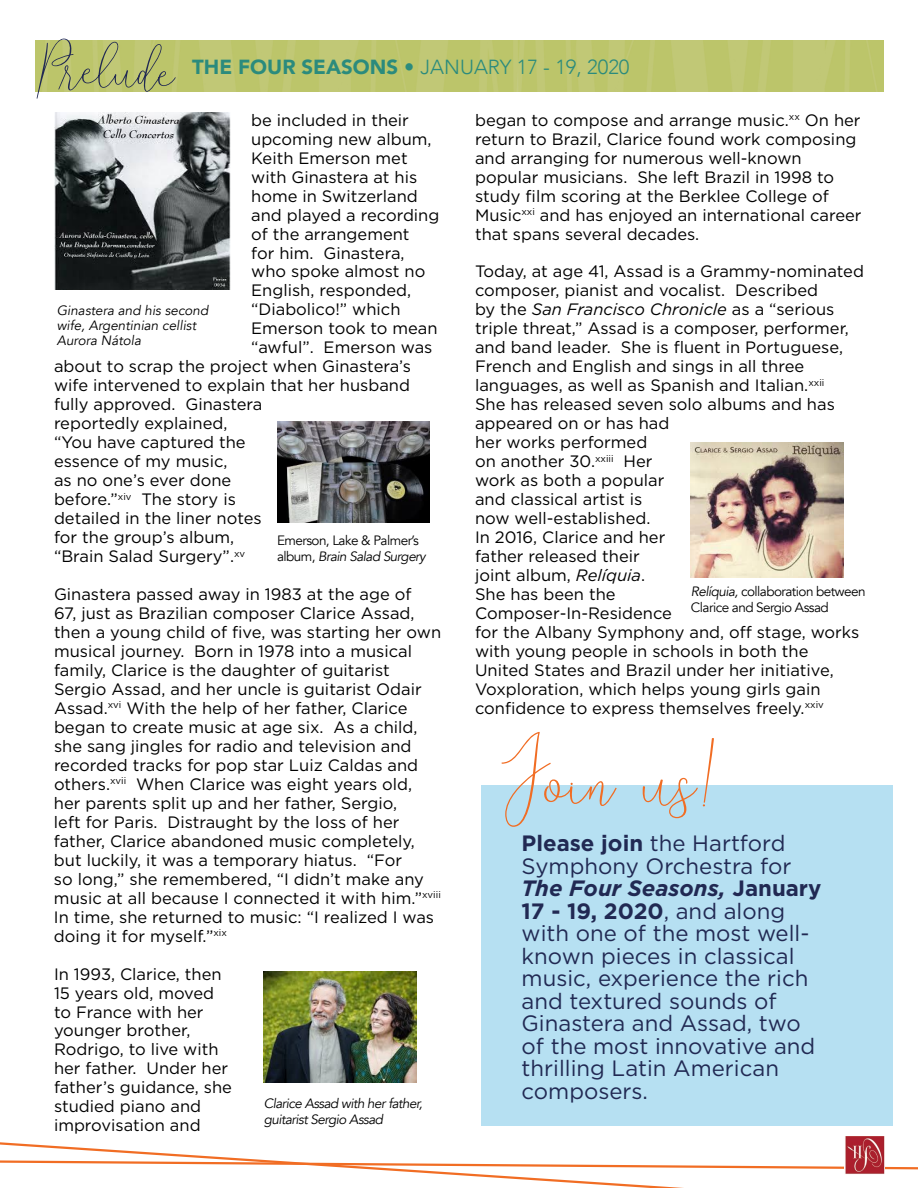
<style>
.page{position:relative;width:918px;height:1188px;background:#fff}
.page>*{position:absolute;margin:0;border:0;box-sizing:border-box;transform-origin:0 0}
.t1{font:113.1px "Reading";color:#f16d24}
.t2{font:22.2px/22.5px "Gotham";color:#212953}
.t3{font:300 20.4px "Avenir";color:#2b8b7d}
.t4{font:16.5px/18.9px "Gotham";color:#000}
.t5{font:13.5px/16.2px "Avenir";letter-spacing:-.04em;color:#000}
.t6{font:italic 13.5px/15px "Avenir";color:#000}
.t7{font:italic 13.5px/16.2px "Avenir";letter-spacing:-.04em;color:#000}
.s1{font-weight:900}
.s2{font-style:italic}
.s3{font-weight:700}
.s4{font-weight:700;font-style:italic}
</style>
<div class="page">
<img style="left:36px;top:40px;width:847px;height:52px">
<svg style="left:37px;top:38px;width:139px;height:61px;background:#bbc281"></svg>
<svg style="left:0;top:1142px;width:918px;height:46px"></svg>
<img style="left:845px;top:1137px;width:40px;height:37px">
<div style="left:481px;top:785px;width:411px;height:340px;background:#b6e0f2"></div>
<img style="left:264px;top:971px;width:153px;height:112px">
<img style="left:54px;top:112px;width:177px;height:177px">
<img style="left:277px;top:421px;width:153px;height:102px">
<img style="left:691px;top:442px;width:153px;height:135px">
<p class="t3" style="left:192px;top:55px;width:439px"><span class="s1">THE FOUR SEASONS •</span> JANUARY 17 - 19, 2020</p>
<p class="t4" style="left:251px;top:110px;width:159px">be included in their</p>
<p class="t4" style="left:251px;top:129px;width:182px">upcoming new album,</p>
<p class="t4" style="left:251px;top:148px;width:158px">Keith Emerson met</p>
<p class="t4" style="left:251px;top:167px;width:168px">with Ginastera at his</p>
<p class="t4" style="left:251px;top:186px;width:168px">home in Switzerland</p>
<p class="t4" style="left:251px;top:205px;width:190px">and played a recording</p>
<p class="t4" style="left:251px;top:224px;width:160px">of the arrangement</p>
<p class="t4" style="left:251px;top:243px;width:155px">for him. Ginastera,</p>
<p class="t4" style="left:251px;top:262px;width:176px">who spoke almost no</p>
<p class="t4" style="left:251px;top:281px;width:162px">English, responded,</p>
<p class="t4" style="left:251px;top:300px;width:151px">“Diabolico!” which</p>
<p class="t4" style="left:251px;top:319px;width:188px">Emerson took to mean</p>
<p class="t4" style="left:251px;top:338px;width:183px">“awful”. Emerson was</p>
<p class="t4" style="left:54px;top:357px;width:359px">about to scrap the project when Ginastera’s</p>
<p class="t4" style="left:54px;top:376px;width:358px">wife intervened to explain that her husband</p>
<p class="t4" style="left:54px;top:395px;width:210px">fully approved. Ginastera</p>
<p class="t4" style="left:54px;top:414px;width:175px">reportedly explained,</p>
<p class="t4" style="left:54px;top:433px;width:193px">“You have captured the</p>
<p class="t4" style="left:54px;top:452px;width:175px">essence of my music,</p>
<p class="t4" style="left:54px;top:471px;width:179px">as no one’s ever done</p>
<p class="t4" style="left:54px;top:490px;width:183px">before.”<sup>xiv</sup> The story is</p>
<p class="t4" style="left:54px;top:509px;width:209px">detailed in the liner notes</p>
<p class="t4" style="left:54px;top:528px;width:182px">for the group’s album,</p>
<p class="t4" style="left:54px;top:546px;width:193px">“Brain Salad Surgery”.<sup>xv</sup></p>
<p class="t4" style="left:54px;top:584px;width:389px">Ginastera passed away in 1983 at the age of<br>67, just as Brazilian composer Clarice Assad, then a young child of five, was starting her own musical journey. Born in 1978 into a musical family, Clarice is the daughter of guitarist Sergio Assad, and her uncle is guitarist Odair Assad.<sup>xvi</sup> With the help of her father, Clarice began to create music at age six. As a child, she sang jingles for radio and television and recorded tracks for pop star Luiz Caldas and others.<sup>xvii</sup> When Clarice was eight years old, her parents split up and her father, Sergio,<br>left for Paris. Distraught by the loss of her father, Clarice abandoned music completely, but luckily, it was a temporary hiatus. “For<br>so long,” she remembered, “I didn’t make any music at all because I connected it with him.”<sup>xviii </sup>In time, she returned to music: “I realized I was doing it for myself.”<sup>xix</sup></p>
<p class="t4" style="left:54px;top:964px;width:179px">In 1993, Clarice, then<br>15 years old, moved to France with her younger brother,<br>Rodrigo, to live with her father. Under her father’s guidance, she studied piano and improvisation and</p>
<p class="t6" style="left:57px;top:304px;width:153px">Ginastera and his second wife, Argentinian cellist<br>Aurora Nátola</p>
<p class="t5" style="left:277px;top:532px;width:150px">Emerson, Lake &amp; Palmer’s album, <span class="s2">Brain Salad Surgery</span></p>
<p class="t7" style="left:264px;top:1095px;width:160px">Clarice Assad with her father, guitarist Sergio Assad</p>
<p class="t4" style="left:475px;top:110px;width:388px">began to compose and arrange music.<sup>xx</sup> On her return to Brazil, Clarice found work composing and arranging for numerous well-known popular musicians. She left Brazil in 1998 to study film scoring at the Berklee College of Music<sup>xxi</sup> and has enjoyed an international career that spans several decades.</p>
<p class="t4" style="left:475px;top:262px;width:390px">Today, at age 41, Assad is a Grammy-nominated composer, pianist and vocalist. Described<br>by the <span class="s2">San Francisco Chronicle</span> as a “serious triple threat,” Assad is a composer, performer, and band leader. She is fluent in Portuguese, French and English and sings in all three languages, as well as Spanish and Italian.<sup>xxii<br></sup>She has released seven solo albums and has appeared on or has had<br>her works performed<br>on another 30.<sup>xxiii</sup> Her<br>work as both a popular<br>and classical artist is<br>now well-established.<br>In 2016, Clarice and her<br>father released their<br>joint album, <span class="s2">Relíquia</span>.<br>She has been the<br>Composer-In-Residence<br>for the Albany Symphony and, off stage, works with young people in schools in both the United States and Brazil under her initiative, Voxploration, which helps young girls gain confidence to express themselves freely.<sup>xxiv</sup></p>
<p class="t5" style="left:691px;top:583px;width:176px"><span class="s2">Relíquia,</span> collaboration between<br>Clarice and Sergio Assad</p>
<h1 class="t1" style="left:502px;top:695px;width:216px">Join us!</h1>
<p class="t2" style="left:522px;top:832px;width:301px"><span class="s3">Please join</span> the Hartford<br>Symphony Orchestra for<br><span class="s4">The Four Seasons,</span> <span class="s3">January<br>17 - 19, 2020</span>, and along with one of the most well&shy;known pieces in classical music, experience the rich and textured sounds of<br>Ginastera and Assad, two of the most innovative and thrilling Latin American composers.</p>
</div>
